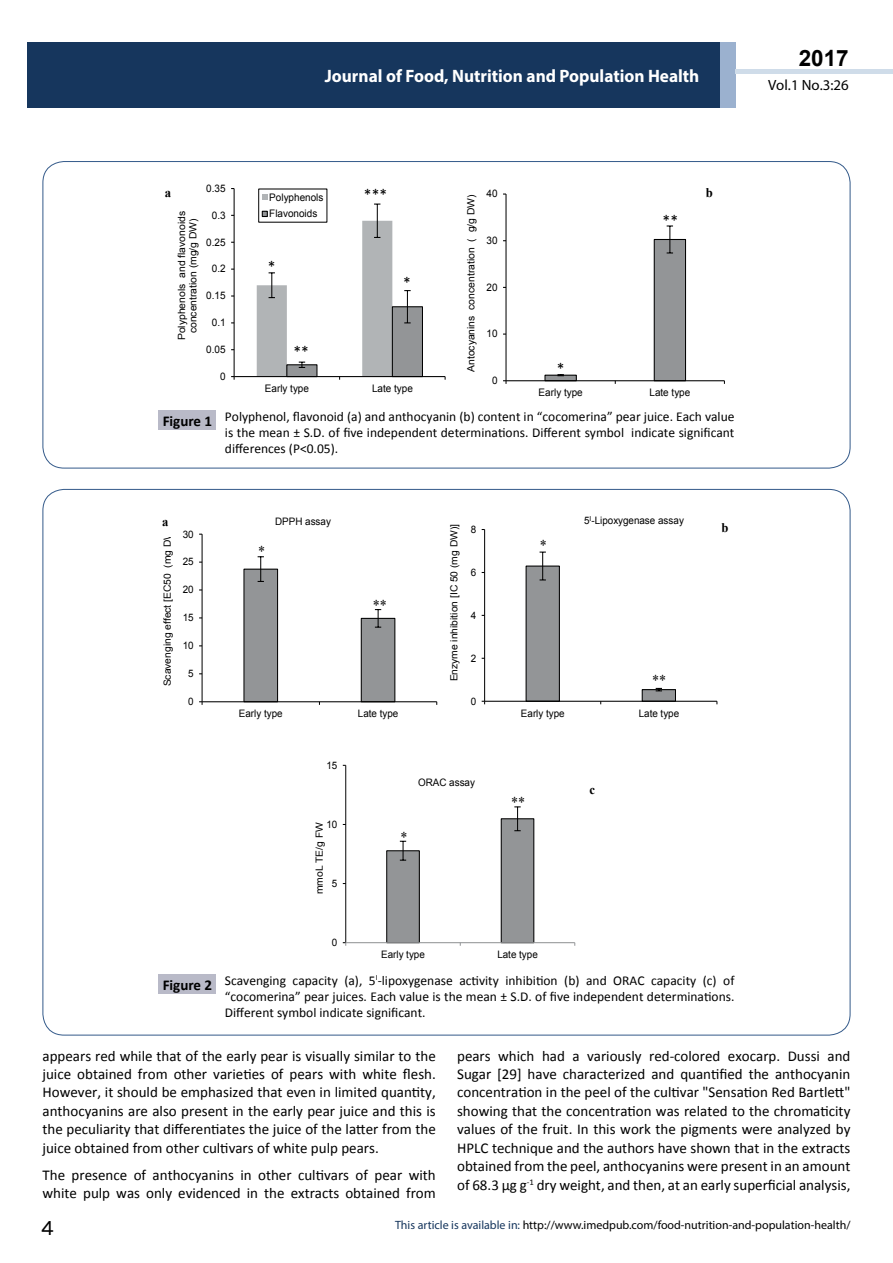
<style>
.page{position:relative;width:893px;height:1263px;background:#fff}
.page>*{position:absolute;margin:0;border:0;box-sizing:border-box;transform-origin:0 0}
.t1{font:25.5px "Tunga";color:#000}
.t2{font:700 22.5px "Arial";color:#000}
.t3{font:700 18px "Myriad Pro";color:#fff;scale:.96 1}
.t4{font:16.2px "Calibri";color:#000;scale:.96 1}
.t5{font:15px/18.5px "Calibri";color:#000;text-align:justify}
.t6{font:700 15px "Calibri";color:#000}
.t7{font:14.85px "Myriad Pro";color:#000}
.t8{font:14.7px "Times New Roman";color:#000;scale:.96 1}
.t9{font:13.5px/16.2px "Calibri";color:#000;text-align:justify}
.t10{font:700 13.35px "Times New Roman";color:#000;scale:.96 1}
.t11{font:700 13.2px "Times New Roman";color:#000;scale:.96 1}
.t12{font:12px "Myriad Pro";color:#000}
.t13{font:10.35px/16.6px "Arial";color:#000;scale:.96 1}
.t14{font:9.9px/11.6px "Arial";color:#000;text-align:center;scale:1.04 1}
.s1{color:#16365d}
</style>
<div class="page">
<div style="left:27px;top:42px;width:694px;height:66px;background:#16365d"></div>
<div style="left:720px;top:42px;width:16px;height:66px;background:#9bb1cf"></div>
<div style="left:736px;top:69px;width:157px;height:5px;background:#cfdce9"></div>
<div style="left:392px;top:307px;width:30px;height:70px;background:#939597"></div>
<div style="left:392px;top:306px;width:31px;height:71px;border:1px solid #000"></div>
<hr style="left:377px;top:204px;width:1px;height:33px;background:#000">
<hr style="left:407px;top:291px;width:1px;height:32px;background:#000">
<hr style="left:234px;top:189px;width:1px;height:188px;background:#000">
<hr style="left:234px;top:376px;width:211px;height:1px;background:#000">
<svg style="left:231px;top:376px;width:4px;height:4px"></svg>
<svg style="left:262px;top:195px;width:5px;height:5px"></svg>
<svg style="left:257px;top:211px;width:135px;height:169px"></svg>
<div style="left:545px;top:375px;width:31px;height:6px;background:#939597"></div>
<div style="left:544px;top:375px;width:33px;height:6px;border:1px solid #000"></div>
<div style="left:654px;top:239px;width:31px;height:142px;background:#939597"></div>
<div style="left:654px;top:239px;width:32px;height:142px;border:1px solid #000"></div>
<svg style="left:557px;top:374px;width:7px;height:2px"></svg>
<svg style="left:667px;top:225px;width:6px;height:28px"></svg>
<hr style="left:505px;top:194px;width:2px;height:187px;background:#000">
<hr style="left:506px;top:380px;width:218px;height:1px;background:#000">
<svg style="left:503px;top:380px;width:4px;height:4px"></svg>
<div style="left:158px;top:411px;width:58px;height:19px;background:#b9bac8"></div>
<div style="left:244px;top:569px;width:34px;height:133px;background:#939597"></div>
<div style="left:243px;top:569px;width:35px;height:133px;border:1px solid #000"></div>
<div style="left:361px;top:618px;width:34px;height:84px;background:#939597"></div>
<div style="left:361px;top:618px;width:34px;height:84px;border:1px solid #000"></div>
<svg style="left:258px;top:556px;width:6px;height:26px"></svg>
<svg style="left:375px;top:609px;width:6px;height:19px"></svg>
<hr style="left:202px;top:534px;width:1px;height:168px;background:#000">
<hr style="left:202px;top:701px;width:235px;height:1px;background:#000">
<svg style="left:199px;top:701px;width:4px;height:4px"></svg>
<div style="left:526px;top:566px;width:33px;height:135px;background:#939597"></div>
<div style="left:526px;top:565px;width:34px;height:137px;border:1px solid #000"></div>
<div style="left:642px;top:690px;width:33px;height:11px;background:#939597"></div>
<div style="left:642px;top:689px;width:34px;height:13px;border:1px solid #000"></div>
<svg style="left:540px;top:552px;width:6px;height:28px"></svg>
<svg style="left:656px;top:688px;width:6px;height:3px"></svg>
<hr style="left:484px;top:529px;width:1px;height:172px;background:#000">
<hr style="left:485px;top:701px;width:232px;height:1px;background:#000">
<div style="left:387px;top:851px;width:32px;height:92px;background:#939597"></div>
<div style="left:386px;top:850px;width:34px;height:93px;border:1px solid #000"></div>
<div style="left:501px;top:819px;width:33px;height:124px;background:#939597"></div>
<div style="left:501px;top:818px;width:33px;height:125px;border:1px solid #000"></div>
<svg style="left:400px;top:841px;width:6px;height:20px"></svg>
<svg style="left:514px;top:806px;width:7px;height:25px"></svg>
<hr style="left:345px;top:765px;width:1px;height:178px;background:#000">
<hr style="left:346px;top:942px;width:229px;height:1px;background:#939597">
<div style="left:158px;top:974px;width:58px;height:20px;background:#b9bac8"></div>
<p class="t3" style="left:325px;top:64px;width:392px">Journal of Food, Nutrition and Population Health</p>
<h2 class="t2" style="left:799px;top:43px;width:52px">2017</h2>
<p class="t7" style="left:768px;top:76px;width:82px">Vol.1 No.3:26</p>
<p class="t13" style="left:206px;top:180px;width:22px">0.35</p>
<p class="t10" style="left:165px;top:184px;width:8px">a</p>
<p class="t10" style="left:706px;top:184px;width:9px">b</p>
<p class="t4" style="left:364px;top:185px;width:26px">***</p>
<p class="t13" style="left:486px;top:185px;width:13px">40</p>
<p class="t13" style="left:269px;top:189px;width:58px">Polyphenols<br>Flavonoids</p>
<p class="t14" style="left:465px;top:372px;width:172px;rotate:-90deg">Antocyanins concentration ( g/g DW)</p>
<p class="t13" style="left:212px;top:207px;width:16px">0.3</p>
<p class="t14" style="left:176px;top:340px;width:126px;rotate:-90deg">Polyphenols and flavonoids concentration (mg/g DW)</p>
<p class="t4" style="left:663px;top:210px;width:18px">**</p>
<p class="t13" style="left:486px;top:232px;width:13px">30</p>
<p class="t13" style="left:206px;top:234px;width:22px">0.25</p>
<p class="t4" style="left:268px;top:256px;width:10px">*</p>
<p class="t13" style="left:212px;top:261px;width:16px">0.2</p>
<p class="t4" style="left:403px;top:272px;width:10px">*</p>
<p class="t13" style="left:486px;top:279px;width:13px">20</p>
<p class="t13" style="left:206px;top:287px;width:22px">0.15</p>
<p class="t13" style="left:212px;top:314px;width:16px">0.1</p>
<p class="t13" style="left:486px;top:326px;width:13px">10</p>
<p class="t13" style="left:206px;top:341px;width:22px">0.05</p>
<p class="t4" style="left:294px;top:342px;width:18px">**</p>
<p class="t4" style="left:557px;top:358px;width:10px">*</p>
<p class="t13" style="left:220px;top:368px;width:7px">0</p>
<p class="t13" style="left:492px;top:372px;width:7px">0</p>
<p class="t13" style="left:265px;top:380px;width:48px">Early type</p>
<p class="t13" style="left:372px;top:380px;width:44px">Late type</p>
<p class="t13" style="left:539px;top:385px;width:48px">Early type</p>
<p class="t13" style="left:649px;top:385px;width:44px">Late type</p>
<p class="t6" style="left:163px;top:411px;width:51px">Figure 1</p>
<p class="t9" style="left:225px;top:408px;width:511px">Polyphenol, flavonoid (a) and anthocyanin (b) content in “cocomerina” pear juice. Each value is the mean ± S.D. of five independent determinations. Different symbol indicate significant differences (P&lt;0.05).</p>
<p class="t13" style="left:584px;top:512px;width:105px">5<sup>I</sup>-Lipoxygenase assay</p>
<p class="t13" style="left:275px;top:513px;width:60px">DPPH assay</p>
<p class="t11" style="left:162px;top:513px;width:8px">a</p>
<p class="t11" style="left:721px;top:518px;width:9px">b</p>
<p class="t14" style="left:162px;top:686px;width:158px;rotate:-90deg">Scavenging effect [EC50 (mg DW)]</p>
<p class="t14" style="left:448px;top:681px;width:153px;rotate:-90deg">Enzyme inhibition [IC 50 (mg DW)]</p>
<p class="t13" style="left:471px;top:521px;width:7px">8</p>
<p class="t13" style="left:183px;top:526px;width:13px">30</p>
<p class="t8" style="left:540px;top:535px;width:9px">*</p>
<p class="t8" style="left:258px;top:542px;width:9px">*</p>
<p class="t13" style="left:183px;top:554px;width:13px">25</p>
<p class="t13" style="left:471px;top:564px;width:7px">6</p>
<p class="t13" style="left:183px;top:581px;width:13px">20</p>
<p class="t8" style="left:373px;top:595px;width:16px">**</p>
<p class="t13" style="left:471px;top:607px;width:7px">4</p>
<p class="t13" style="left:183px;top:609px;width:13px">15</p>
<p class="t13" style="left:183px;top:637px;width:13px">10</p>
<p class="t13" style="left:471px;top:650px;width:7px">2</p>
<p class="t13" style="left:188px;top:665px;width:7px">5</p>
<p class="t8" style="left:652px;top:670px;width:16px">**</p>
<p class="t13" style="left:188px;top:693px;width:7px">0</p>
<p class="t13" style="left:239px;top:705px;width:47px">Early type</p>
<p class="t13" style="left:358px;top:705px;width:44px">Late type</p>
<p class="t13" style="left:471px;top:693px;width:7px">0</p>
<p class="t13" style="left:326px;top:757px;width:13px">15</p>
<p class="t13" style="left:326px;top:816px;width:13px">10</p>
<p class="t14" style="left:314px;top:894px;width:71px;rotate:-90deg">mmoL TE/g FW</p>
<p class="t13" style="left:332px;top:875px;width:7px">5</p>
<p class="t13" style="left:418px;top:774px;width:61px">ORAC assay</p>
<p class="t8" style="left:400px;top:827px;width:9px">*</p>
<p class="t13" style="left:521px;top:705px;width:47px">Early type</p>
<p class="t13" style="left:639px;top:705px;width:44px">Late type</p>
<p class="t8" style="left:511px;top:792px;width:16px">**</p>
<p class="t11" style="left:590px;top:781px;width:7px">c</p>
<p class="t6" style="left:163px;top:975px;width:51px">Figure 2</p>
<p class="t13" style="left:332px;top:934px;width:7px">0</p>
<p class="t13" style="left:381px;top:946px;width:47px">Early type</p>
<p class="t13" style="left:497px;top:946px;width:44px">Late type</p>
<p class="t9" style="left:225px;top:972px;width:511px">Scavenging capacity (a), 5<sup>I</sup>-lipoxygenase activity inhibition (b) and ORAC capacity (c) of “cocomerina” pear juices. Each value is the mean ± S.D. of five independent determinations.<br>Different symbol indicate significant.</p>
<p class="t5" style="left:43px;top:1046px;width:395px">appears red while that of the early pear is visually similar to the juice obtained from other varieties of pears with white flesh.<br>However, it should be emphasized that even in limited quantity, anthocyanins are also present in the early pear juice and this is the peculiarity that differentiates the juice of the latter from the juice obtained from other cultivars of white pulp pears.</p>
<p class="t5" style="left:43px;top:1165px;width:395px">The presence of anthocyanins in other cultivars of pear with white pulp was only evidenced in the extracts obtained from</p>
<p class="t5" style="left:457px;top:1046px;width:395px">pears which had a variously red-colored exocarp. Dussi and Sugar [29] have characterized and quantified the anthocyanin concentration in the peel of the cultivar "Sensation Red Bartlett" showing that the concentration was related to the chromaticity values of the fruit. In this work the pigments were analyzed by HPLC technique and the authors have shown that in the extracts obtained from the peel, anthocyanins were present in an amount of 68.3 µg g<sup>-1</sup> dry weight, and then, at an early superficial analysis,</p>
<h1 class="t1" style="left:41px;top:1211px;width:15px">4</h1>
<p class="t12" style="left:395px;top:1218px;width:457px"><span class="s1">This article is available in:</span> http://www.imedpub.com/food-nutrition-and-population-health/</p>
</div>
